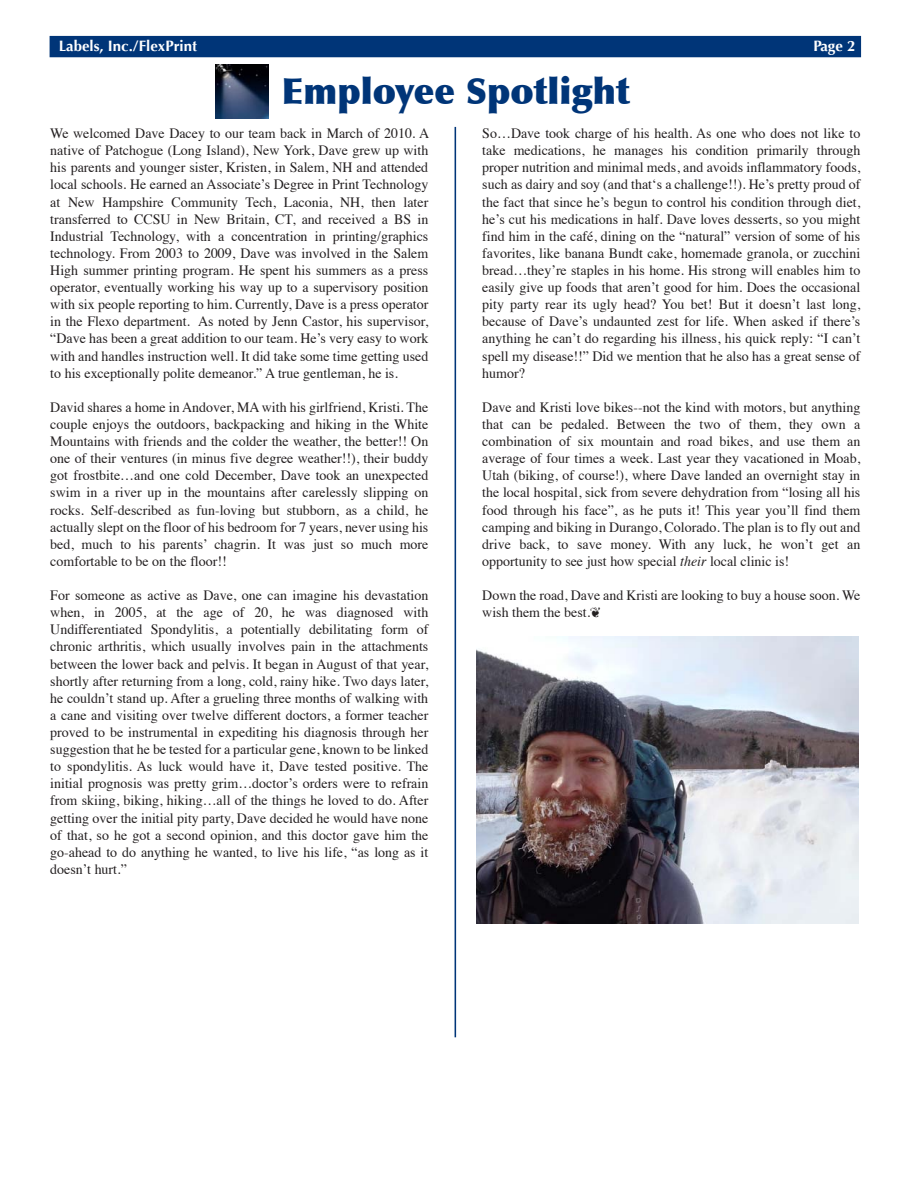
<style>
.page{position:relative;width:918px;height:1189px;background:#fff}
.page>*{position:absolute;margin:0;border:0;box-sizing:border-box;transform-origin:0 0}
.t1{font:900 36px "Optima";color:#003578}
.t2{font:700 15px "Optima";color:#fff}
.t3{font:14.25px/17.1px "Times";color:#231f20;text-align:justify}
.s1{font-style:italic}
</style>
<div class="page">
<hr style="left:455px;top:127px;width:1px;height:910px;background:#003578">
<div style="left:50px;top:37px;width:810px;height:19px;background:#003578"></div>
<div style="left:50px;top:36px;width:811px;height:21px;border:2px solid #003578"></div>
<img style="left:216px;top:64px;width:53px;height:55px">
<img style="left:476px;top:636px;width:382px;height:287px">
<p class="t2" style="left:59px;top:37px;width:140px">Labels, Inc./FlexPrint</p>
<p class="t2" style="left:814px;top:37px;width:43px">Page 2</p>
<h1 class="t1" style="left:281px;top:69px;width:349px">Employee Spotlight</h1>
<p class="t3" style="left:50px;top:123px;width:380px">We welcomed Dave Dacey to our team back in March of 2010. A native of Patchogue (Long Island), New York, Dave grew up with his parents and younger sister, Kristen, in Salem, NH and attended local schools. He earned an Associate’s Degree in Print Technology at New Hampshire Community Tech, Laconia, NH, then later transferred to CCSU in New Britain, CT, and received a BS in Industrial Technology, with a concentration in printing/graphics technology. From 2003 to 2009, Dave was involved in the Salem High summer printing program. He spent his summers as a press operator, eventually working his way up to a supervisory position with six people reporting to him. Currently, Dave is a press operator in the Flexo department. As noted by Jenn Castor, his supervisor, “Dave has been a great addition to our team. He’s very easy to work with and handles instruction well. It did take some time getting used to his exceptionally polite demeanor.” A true gentleman, he is.</p>
<p class="t3" style="left:50px;top:397px;width:380px">David shares a home in Andover, MA with his girlfriend, Kristi. The couple enjoys the outdoors, backpacking and hiking in the White Mountains with friends and the colder the weather, the better!! On one of their ventures (in minus five degree weather!!), their buddy got frostbite…and one cold December, Dave took an unexpected swim in a river up in the mountains after carelessly slipping on rocks. Self-described as fun-loving but stubborn, as a child, he actually slept on the floor of his bedroom for 7 years, never using his bed, much to his parents’ chagrin. It was just so much more comfortable to be on the floor!!</p>
<p class="t3" style="left:50px;top:585px;width:380px">For someone as active as Dave, one can imagine his devastation when, in 2005, at the age of 20, he was diagnosed with Undifferentiated Spondylitis, a potentially debilitating form of chronic arthritis, which usually involves pain in the attachments between the lower back and pelvis. It began in August of that year, shortly after returning from a long, cold, rainy hike. Two days later, he couldn’t stand up. After a grueling three months of walking with a cane and visiting over twelve different doctors, a former teacher proved to be instrumental in expediting his diagnosis through her suggestion that he be tested for a particular gene, known to be linked to spondylitis. As luck would have it, Dave tested positive. The initial prognosis was pretty grim…doctor’s orders were to refrain from skiing, biking, hiking…all of the things he loved to do. After getting over the initial pity party, Dave decided he would have none of that, so he got a second opinion, and this doctor gave him the go-ahead to do anything he wanted, to live his life, “as long as it doesn’t hurt.”</p>
<p class="t3" style="left:482px;top:123px;width:380px">So…Dave took charge of his health. As one who does not like to take medications, he manages his condition primarily through proper nutrition and minimal meds, and avoids inflammatory foods, such as dairy and soy (and that‘s a challenge!!). He’s pretty proud of the fact that since he’s begun to control his condition through diet, he’s cut his medications in half. Dave loves desserts, so you might find him in the café, dining on the “natural” version of some of his favorites, like banana Bundt cake, homemade granola, or zucchini bread…they’re staples in his home. His strong will enables him to easily give up foods that aren’t good for him. Does the occasional pity party rear its ugly head? You bet! But it doesn’t last long, because of Dave’s undaunted zest for life. When asked if there’s anything he can’t do regarding his illness, his quick reply: “I can’t spell my disease!!” Did we mention that he also has a great sense of humor?</p>
<p class="t3" style="left:482px;top:397px;width:380px">Dave and Kristi love bikes--not the kind with motors, but anything that can be pedaled. Between the two of them, they own a combination of six mountain and road bikes, and use them an average of four times a week. Last year they vacationed in Moab, Utah (biking, of course!), where Dave landed an overnight stay in the local hospital, sick from severe dehydration from “losing all his food through his face”, as he puts it! This year you’ll find them camping and biking in Durango, Colorado. The plan is to fly out and drive back, to save money. With any luck, he won’t get an opportunity to see just how special <span class="s1">their</span> local clinic is!</p>
<p class="t3" style="left:482px;top:585px;width:380px">Down the road, Dave and Kristi are looking to buy a house soon. We wish them the best.❦</p>
</div>
